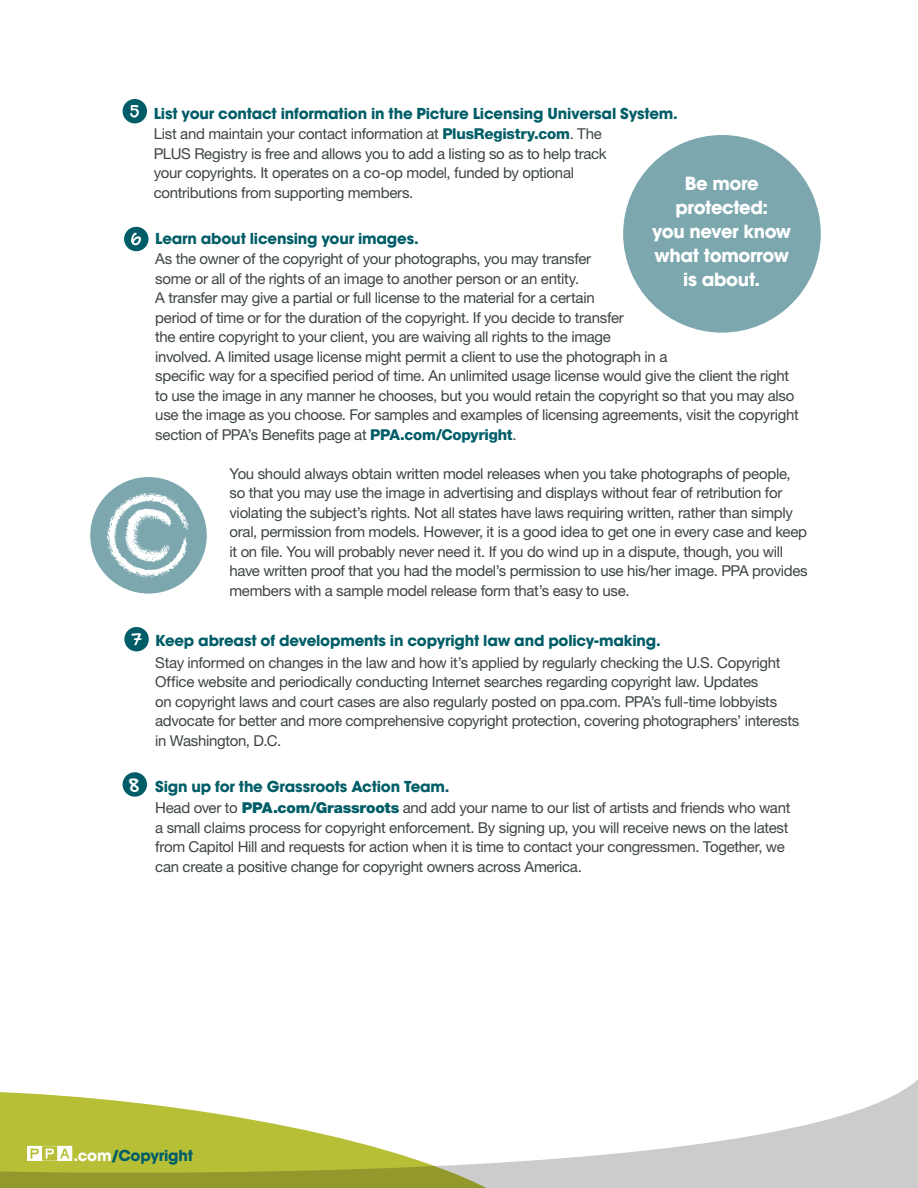
<style>
.page{position:relative;width:918px;height:1188px;background:#fff}
.page>*{position:absolute;margin:0;border:0;box-sizing:border-box;transform-origin:0 0}
.t1{font:700 18px/24px "ITC Avant Garde Std";letter-spacing:-.02em;color:#fff;text-align:center}
.t2{font:15px/19.5px "Helvetica Neue LT Std";letter-spacing:-.02em;color:#3d4543}
.t3{font:700 15px "ITC Avant Garde Std";letter-spacing:-.01em;color:#005d67}
.t4{font:15px "Hand Of Sean Pro";color:#fff}
.s1{font-weight:800;color:#005d67}
.s2{font-weight:900;color:#005d67}
.s3{color:#fff}
</style>
<div class="page">
<div style="left:123px;top:99px;width:24px;height:24px;background:#005d67;border-radius:50%"></div>
<svg style="left:130px;top:105px;width:9px;height:13px"></svg>
<div style="left:124px;top:227px;width:25px;height:24px;background:#005d67;border-radius:50%"></div>
<svg style="left:131px;top:233px;width:10px;height:12px"></svg>
<div style="left:90px;top:477px;width:117px;height:117px;background:#7ca7ae;border-radius:50%"></div>
<svg style="left:107px;top:493px;width:81px;height:85px"></svg>
<div style="left:623px;top:135px;width:198px;height:198px;background:#7ca7ae;border-radius:50%"></div>
<div style="left:124px;top:627px;width:25px;height:24px;background:#005d67;border-radius:50%"></div>
<svg style="left:131px;top:633px;width:11px;height:12px"></svg>
<div style="left:123px;top:772px;width:24px;height:25px;background:#005d67;border-radius:50%"></div>
<svg style="left:510px;top:1080px;width:408px;height:108px"></svg>
<svg style="left:0;top:1092px;width:510px;height:96px;fill:#b7bf37"></svg>
<svg style="left:27px;top:1146px;width:45px;height:15px"></svg>
<p class="t3" style="left:154px;top:104px;width:526px">List your contact information in the Picture Licensing Universal System.</p>
<p class="t2" style="left:154px;top:124px;width:454px">List and maintain your contact information at <span class="s1">PlusRegistry.com</span>. The PLUS Registry is free and allows you to add a listing so as to help track your copyrights. It operates on a co-op model, funded by optional contributions from supporting members.</p>
<p class="t1" style="left:675px;top:171px;width:94px">Be more protected:</p>
<p class="t1" style="left:652px;top:219px;width:140px">you never know what tomorrow is about.</p>
<p class="t3" style="left:155px;top:228px;width:265px">Learn about licensing your images.</p>
<p class="t2" style="left:155px;top:249px;width:645px">As the owner of the copyright of your photographs, you may transfer<br>some or all of the rights of an image to another person or an entity.<br>A transfer may give a partial or full license to the material for a certain<br>period of time or for the duration of the copyright. If you decide to transfer<br>the entire copyright to your client, you are waiving all rights to the image<br>involved. A limited usage license might permit a client to use the photograph in a<br>specific way for a specified period of time. An unlimited usage license would give the client the right to use the image in any manner he chooses, but you would retain the copyright so that you may also use the image as you choose. For samples and examples of licensing agreements, visit the copyright section of PPA’s Benefits page at <span class="s1">PPA.com/Copyright</span>.</p>
<p class="t2" style="left:230px;top:463px;width:580px">You should always obtain written model releases when you take photographs of people, so that you may use the image in advertising and displays without fear of retribution for violating the subject’s rights. Not all states have laws requiring written, rather than simply oral, permission from models. However, it is a good idea to get one in every case and keep it on file. You will probably never need it. If you do wind up in a dispute, though, you will have written proof that you had the model’s permission to use his/her image. PPA provides members with a sample model release form that’s easy to use.</p>
<p class="t3" style="left:155px;top:631px;width:507px">Keep abreast of developments in copyright law and policy-making.</p>
<p class="t2" style="left:155px;top:652px;width:646px">Stay informed on changes in the law and how it’s applied by regularly checking the U.S. Copyright Office website and periodically conducting Internet searches regarding copyright law. Updates<br>on copyright laws and court cases are also regularly posted on ppa.com. PPA’s full-time lobbyists advocate for better and more comprehensive copyright protection, covering photographers’ interests in Washington, D.C.</p>
<p class="t4" style="left:129px;top:778px;width:12px">8</p>
<p class="t3" style="left:155px;top:776px;width:296px">Sign up for the Grassroots Action Team.</p>
<p class="t2" style="left:155px;top:798px;width:637px">Head over to <span class="s2">PPA.com/Grassroots</span> and add your name to our list of artists and friends who want a small claims process for copyright enforcement. By signing up, you will receive news on the latest from Capitol Hill and requests for action when it is time to contact your congressmen. Together, we can create a positive change for copyright owners across America.</p>
<p class="t3" style="left:74px;top:1146px;width:121px"><span class="s3">.com</span>/Copyright</p>
</div>
